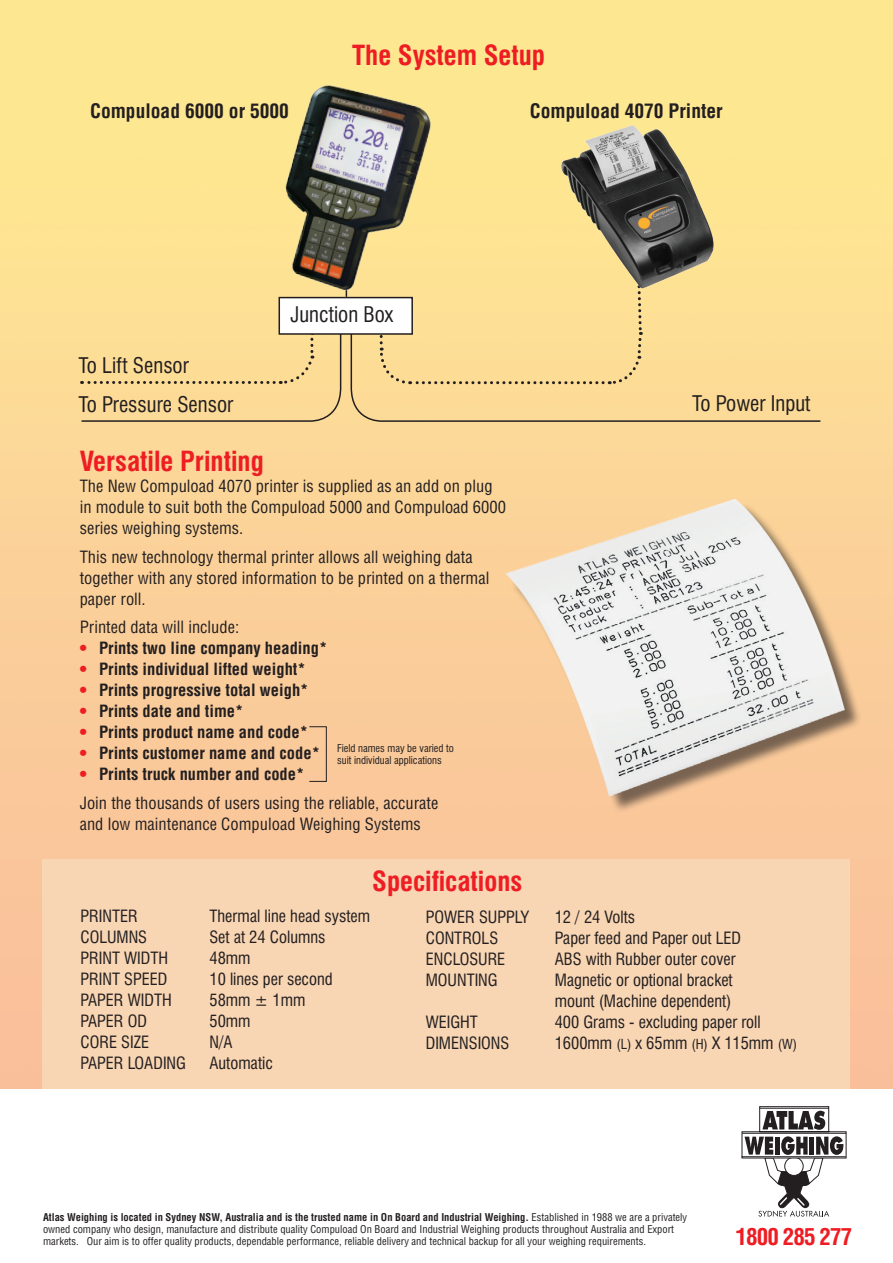
<style>
.page{position:relative;width:893px;height:1263px;background:#fff}
.page>*{position:absolute;margin:0;border:0;box-sizing:border-box;transform-origin:0 0}
.t1{font:700 condensed 27px "Swiss 721 BT";color:#ee1d23}
.t2{font:700 condensed 22.8px "Helvetica LT Std";letter-spacing:-.04em;color:#ee1d23}
.t3{font:condensed 21px "Swiss 721 BT";color:#231f20}
.t4{font:700 condensed 19.5px "Helvetica LT Std";color:#231f20}
.t5{font:condensed 16.5px "Swiss 721 BT";color:#231f20}
.t6{font:condensed 16.5px/21px "Helvetica LT Std";color:#231f20}
.t7{font:700 condensed 16.5px "Helvetica LT Std";color:#231f20}
.t8{font:condensed 10.5px/12px "Helvetica LT Std";color:#231f20}
.t9{font:condensed 10.5px "Swiss 721 BT";color:#231f20}
.s1{color:#ee1d23}
.s2{font-size:13.5px}
.s3{font-weight:700}
</style>
<div class="page">
<img style="left:0;top:0;width:893px;height:1088px">
<div style="left:80px;top:279px;width:742px;height:144px;background:#fddd96"></div>
<div style="left:279px;top:297px;width:134px;height:38px;border:2px solid #231f20"></div>
<div style="left:43px;top:859px;width:807px;height:229px;background:#f8d5b3"></div>
<img style="left:446px;top:420px;width:447px;height:439px">
<img style="left:558px;top:121px;width:161px;height:170px">
<svg style="left:741px;top:1106px;width:105px;height:111px"></svg>
<img style="left:257px;top:76px;width:204px;height:256px">
<p class="t1" style="left:352px;top:39px;width:194px">The System Setup</p>
<p class="t4" style="left:90px;top:98px;width:200px">Compuload 6000 or 5000</p>
<p class="t4" style="left:530px;top:98px;width:194px">Compuload 4070 Printer</p>
<p class="t3" style="left:291px;top:302px;width:104px">Junction Box</p>
<p class="t3" style="left:79px;top:353px;width:112px">To Lift Sensor</p>
<p class="t3" style="left:79px;top:392px;width:156px">To Pressure Sensor</p>
<p class="t3" style="left:692px;top:390px;width:120px">To Power Input</p>
<p class="t1" style="left:80px;top:445px;width:186px">Versatile Printing</p>
<p class="t6" style="left:80px;top:476px;width:428px">The New Compuload 4070 printer is supplied as an add on plug in module to suit both the Compuload 5000 and Compuload 6000 series weighing systems.</p>
<p class="t6" style="left:80px;top:546px;width:411px">This new technology thermal printer allows all weighing data together with any stored information to be printed on a thermal paper roll.</p>
<p class="t6" style="left:80px;top:617px;width:161px">Printed data will include:</p>
<p class="t7" style="left:80px;top:638px;width:249px"><span class="s1">•</span> Prints two line company heading*</p>
<p class="t7" style="left:80px;top:659px;width:228px"><span class="s1">•</span> Prints individual lifted weight*</p>
<p class="t7" style="left:80px;top:680px;width:230px"><span class="s1">•</span> Prints progressive total weigh*</p>
<p class="t7" style="left:80px;top:701px;width:165px"><span class="s1">•</span> Prints date and time*</p>
<p class="t7" style="left:80px;top:722px;width:230px"><span class="s1">•</span> Prints product name and code*</p>
<p class="t7" style="left:80px;top:743px;width:242px"><span class="s1">•</span> Prints customer name and code*</p>
<p class="t7" style="left:80px;top:764px;width:226px"><span class="s1">•</span> Prints truck number and code*</p>
<p class="t6" style="left:80px;top:792px;width:360px">Join the thousands of users using the reliable, accurate</p>
<p class="t6" style="left:80px;top:813px;width:343px">and low maintenance Compuload Weighing Systems</p>
<p class="t9" style="left:337px;top:741px;width:118px">Field names may be varied to</p>
<p class="t9" style="left:337px;top:753px;width:106px">suit individual applications</p>
<p class="t1" style="left:372px;top:865px;width:152px">Specifications</p>
<p class="t5" style="left:80px;top:906px;width:59px">PRINTER</p>
<p class="t5" style="left:209px;top:906px;width:162px">Thermal line head system</p>
<p class="t5" style="left:80px;top:927px;width:68px">COLUMNS</p>
<p class="t5" style="left:209px;top:927px;width:118px">Set at 24 Columns</p>
<p class="t5" style="left:80px;top:948px;width:89px">PRINT WIDTH</p>
<p class="t5" style="left:209px;top:948px;width:43px">48mm</p>
<p class="t5" style="left:80px;top:969px;width:89px">PRINT SPEED</p>
<p class="t5" style="left:209px;top:969px;width:125px">10 lines per second</p>
<p class="t5" style="left:80px;top:990px;width:93px">PAPER WIDTH</p>
<p class="t5" style="left:209px;top:990px;width:97px">58mm ± 1mm</p>
<p class="t5" style="left:80px;top:1011px;width:68px">PAPER OD</p>
<p class="t5" style="left:209px;top:1011px;width:43px">50mm</p>
<p class="t5" style="left:80px;top:1032px;width:70px">CORE SIZE</p>
<p class="t5" style="left:209px;top:1032px;width:25px">N/A</p>
<p class="t5" style="left:80px;top:1053px;width:107px">PAPER LOADING</p>
<p class="t5" style="left:209px;top:1053px;width:65px">Automatic</p>
<p class="t5" style="left:426px;top:907px;width:105px">POWER SUPPLY</p>
<p class="t5" style="left:555px;top:907px;width:82px">12 / 24 Volts</p>
<p class="t5" style="left:426px;top:928px;width:74px">CONTROLS</p>
<p class="t5" style="left:555px;top:928px;width:188px">Paper feed and Paper out LED</p>
<p class="t5" style="left:426px;top:949px;width:81px">ENCLOSURE</p>
<p class="t5" style="left:555px;top:949px;width:182px">ABS with Rubber outer cover</p>
<p class="t5" style="left:426px;top:970px;width:73px">MOUNTING</p>
<p class="t5" style="left:555px;top:970px;width:179px">Magnetic or optional bracket</p>
<p class="t5" style="left:555px;top:991px;width:178px">mount (Machine dependent)</p>
<p class="t5" style="left:426px;top:1012px;width:54px">WEIGHT</p>
<p class="t5" style="left:555px;top:1012px;width:207px">400 Grams - excluding paper roll</p>
<p class="t5" style="left:426px;top:1033px;width:85px">DIMENSIONS</p>
<p class="t5" style="left:555px;top:1033px;width:244px">1600mm <span class="s2">(L)</span> x 65mm <span class="s2">(H)</span> X 115mm <span class="s2">(W)</span></p>
<p class="t8" style="left:43px;top:1211px;width:646px"><span class="s3">Atlas Weighing is located in Sydney NSW, Australia and is the trusted name in On Board and Industrial Weighing.</span> Established in 1988 we are a privately owned company who design, manufacture and distribute quality Compuload On Board and Industrial Weighing products throughout Australia and Export markets. Our aim is to offer quality products, dependable performance, reliable delivery and technical backup for all your weighing requirements.</p>
<p class="t2" style="left:736px;top:1223px;width:118px">1800 285 277</p>
</div>
